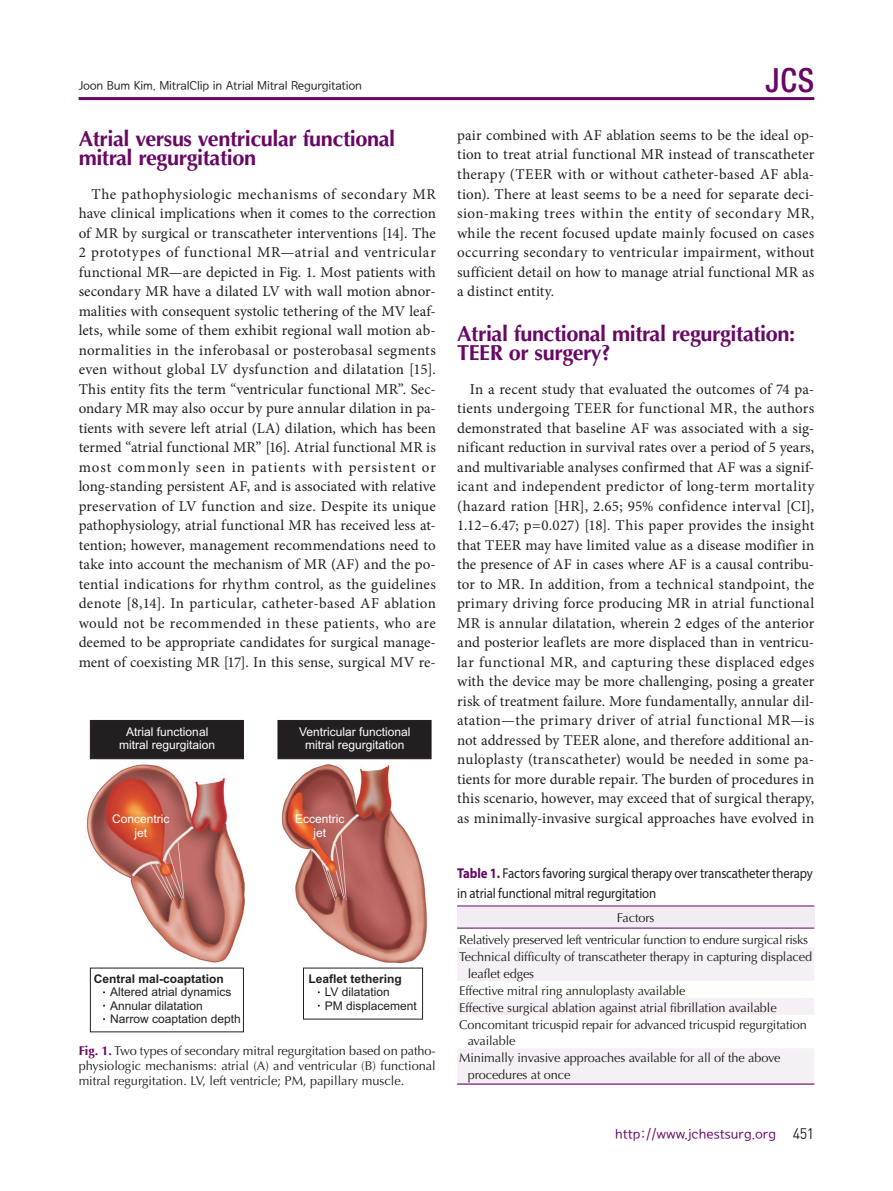
<style>
.page{position:relative;width:893px;height:1191px;background:#fff}
.page>*{position:absolute;margin:0;border:0;box-sizing:border-box;transform-origin:0 0}
.t1{font:500 condensed 33.3px "Helvetica Neue LT Std";color:#680765;scale:.95 1}
.t2{font:700 21.75px/19.5px "Optima LT Std";letter-spacing:-.02em;color:#680765}
.t3{font:15px/19.5px "Minion Pro";color:#231f20;text-align:justify}
.t4{font:15px "Dinreg";color:#231f20;scale:.95 1}
.t5{font:14.25px/19.5px "Myriad Pro";letter-spacing:-.01em;color:#231f20;scale:.9 1}
.t6{font:13.5px "Seoul Namsan M";color:#680765}
.t7{font:12.75px/15px "Optima LT Std";letter-spacing:-.01em;color:#231f20;text-align:justify}
.t8{font:12px/13.4px "Arial";color:#fff;text-align:center}
.t9{font:12px/13.4px "Arial";color:#231f20}
.t10{font:12px "Seoul Namsan M";letter-spacing:-.02em;color:#231f20}
.t11{font:700 12px "Arial";color:#231f20}
.s1{font-weight:700;color:#680765}
</style>
<div class="page">
<hr style="left:79px;top:97px;width:735px;height:3px;background:#680765">
<img style="left:86px;top:764px;width:341px;height:199px">
<svg style="left:90px;top:967px;width:333px;height:65px"></svg>
<div style="left:90px;top:720px;width:154px;height:39px;background:#231f20;border:1px solid #231f20"></div>
<div style="left:278px;top:720px;width:153px;height:39px;background:#231f20;border:1px solid #231f20"></div>
<div style="left:457px;top:906px;width:357px;height:22px;background:#f2edf3"></div>
<svg style="left:457px;top:948px;width:357px;height:135px;fill:#f4f0f5"></svg>
<hr style="left:457px;top:1083px;width:357px;height:1px;background:#680765">
<hr style="left:457px;top:905px;width:357px;height:1px;background:#680765">
<hr style="left:457px;top:927px;width:357px;height:1px;background:#680765">
<p class="t10" style="left:79px;top:80px;width:285px">Joon Bum Kim. MitralClip in Atrial Mitral Regurgitation</p>
<h2 class="t2" style="left:79px;top:129px;width:318px">Atrial versus ventricular functional mitral regurgitation</h2>
<p class="t3" style="left:79px;top:184px;width:359px;text-indent:13px">The pathophysiologic mechanisms of secondary MR have clinical implications when it comes to the correction of MR by surgical or transcatheter interventions [14]. The 2 prototypes of functional MR—atrial and ventricular functional MR—are depicted in Fig. 1. Most patients with secondary MR have a dilated LV with wall motion abnor&shy;malities with consequent systolic tethering of the MV leaf&shy;lets, while some of them exhibit regional wall motion ab&shy;normalities in the inferobasal or posterobasal segments even without global LV dysfunction and dilatation [15].<br>This entity fits the term “ventricular functional MR”. Sec&shy;ondary MR may also occur by pure annular dilation in pa&shy;tients with severe left atrial (LA) dilation, which has been termed “atrial functional MR” [16]. Atrial functional MR is most commonly seen in patients with persistent or long-standing persistent AF, and is associated with relative preservation of LV function and size. Despite its unique pathophysiology, atrial functional MR has received less at&shy;tention; however, management recommendations need to take into account the mechanism of MR (AF) and the po&shy;tential indications for rhythm control, as the guidelines denote [8,14]. In particular, catheter-based AF ablation would not be recommended in these patients, who are deemed to be appropriate candidates for surgical manage&shy;ment of coexisting MR [17]. In this sense, surgical MV re-</p>
<p class="t8" style="left:119px;top:726px;width:98px">Atrial functional mitral regurgitaion</p>
<p class="t8" style="left:299px;top:726px;width:113px">Ventricular functional mitral regurgitation</p>
<p class="t8" style="left:112px;top:813px;width:59px">Concentric jet</p>
<p class="t8" style="left:295px;top:813px;width:51px">Eccentric jet</p>
<p class="t11" style="left:94px;top:974px;width:132px">Central mal-coaptation</p>
<p class="t9" style="left:110px;top:986px;width:132px">Altered atrial dynamics<br>Annular dilatation<br>Narrow coaptation depth</p>
<p class="t11" style="left:309px;top:974px;width:95px">Leaflet tethering</p>
<p class="t9" style="left:325px;top:986px;width:94px">LV dilatation<br>PM displacement</p>
<p class="t7" style="left:79px;top:1043px;width:359px"><span class="s1">Fig. 1.</span> Two types of secondary mitral regurgitation based on patho&shy;physiologic mechanisms: atrial (A) and ventricular (B) functional mitral regurgitation. LV, left ventricle; PM, papillary muscle.</p>
<h1 class="t1" style="left:765px;top:60px;width:53px">JCS</h1>
<p class="t3" style="left:457px;top:125px;width:359px">pair combined with AF ablation seems to be the ideal op&shy;tion to treat atrial functional MR instead of transcatheter therapy (TEER with or without catheter-based AF abla&shy;tion). There at least seems to be a need for separate deci&shy;sion-making trees within the entity of secondary MR, while the recent focused update mainly focused on cases occurring secondary to ventricular impairment, without sufficient detail on how to manage atrial functional MR as a distinct entity.</p>
<h2 class="t2" style="left:457px;top:324px;width:340px">Atrial functional mitral regurgitation:<br>TEER or surgery?</h2>
<p class="t3" style="left:457px;top:379px;width:359px;text-indent:13px">In a recent study that evaluated the outcomes of 74 pa&shy;tients undergoing TEER for functional MR, the authors demonstrated that baseline AF was associated with a sig&shy;nificant reduction in survival rates over a period of 5 years, and multivariable analyses confirmed that AF was a signif&shy;icant and independent predictor of long-term mortality (hazard ration [HR], 2.65; 95% confidence interval [CI], 1.12–6.47; p=0.027) [18]. This paper provides the insight that TEER may have limited value as a disease modifier in the presence of AF in cases where AF is a causal contribu&shy;tor to MR. In addition, from a technical standpoint, the primary driving force producing MR in atrial functional MR is annular dilatation, wherein 2 edges of the anterior and posterior leaflets are more displaced than in ventricu&shy;lar functional MR, and capturing these displaced edges with the device may be more challenging, posing a greater risk of treatment failure. More fundamentally, annular dil&shy;atation—the primary driver of atrial functional MR—is not addressed by TEER alone, and therefore additional an&shy;nuloplasty (transcatheter) would be needed in some pa&shy;tients for more durable repair. The burden of procedures in this scenario, however, may exceed that of surgical therapy, as minimally-invasive surgical approaches have evolved in</p>
<p class="t5" style="left:457px;top:863px;width:397px"><span class="s1">Table 1.</span> Factors favoring surgical therapy over transcatheter therapy in atrial functional mitral regurgitation</p>
<p class="t7" style="left:459px;top:906px;width:350px;line-height:22.5px;text-align:center">Factors<br>Relatively preserved left ventricular function to endure surgical risks</p>
<p class="t7" style="left:459px;top:949px;width:354px">Technical difficulty of transcatheter therapy in capturing displaced</p>
<p class="t7" style="left:468px;top:966px;width:68px">leaflet edges</p>
<p class="t7" style="left:459px;top:983px;width:228px">Effective mitral ring annuloplasty available</p>
<p class="t7" style="left:459px;top:1000px;width:319px">Effective surgical ablation against atrial fibrillation available</p>
<p class="t7" style="left:459px;top:1017px;width:349px">Concomitant tricuspid repair for advanced tricuspid regurgitation</p>
<p class="t7" style="left:468px;top:1033px;width:49px">available</p>
<p class="t7" style="left:459px;top:1050px;width:323px">Minimally invasive approaches available for all of the above</p>
<p class="t7" style="left:468px;top:1067px;width:104px">procedures at once</p>
<p class="t6" style="left:615px;top:1126px;width:162px">http://www.jchestsurg.org</p>
<p class="t4" style="left:793px;top:1124px;width:24px">451</p>
</div>
